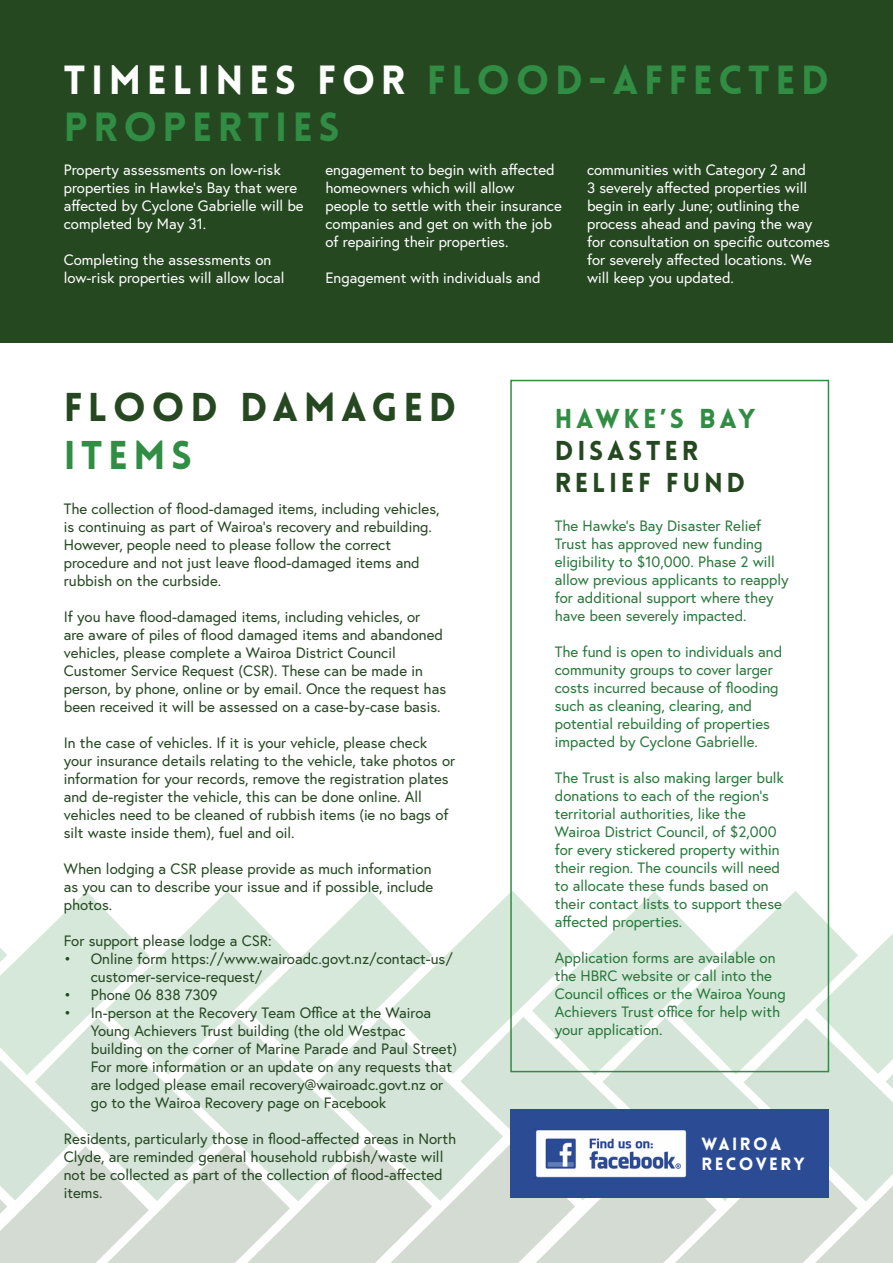
<style>
.page{position:relative;width:893px;height:1263px;background:#fff}
.page>*{position:absolute;margin:0;border:0;box-sizing:border-box;transform-origin:0 0}
.t1{font:900 39.75px/47.8px "Lovelo";letter-spacing:.14em;color:#308d43}
.t2{font:900 39.3px "Lovelo";letter-spacing:.14em;color:#254821}
.t3{font:900 39.3px "Lovelo";letter-spacing:.14em;color:#308d43}
.t4{font:900 26.7px/32.1px "Lovelo";letter-spacing:.14em;color:#254821}
.t5{font:900 26.7px "Lovelo";letter-spacing:.14em;color:#308d43}
.t6{font:900 17.4px/20.9px "Lovelo";letter-spacing:.14em;color:#fff}
.t7{font:15px/18px "Europa";color:#254821}
.t8{font:15px/18px "Europa";color:#27783b}
.t9{font:15px/18px "Europa";color:#fff}
.s1{color:#fff}
</style>
<div class="page">
<svg style="left:0;top:890px;width:893px;height:373px"></svg>
<div style="left:510px;top:1109px;width:319px;height:89px;background:#2c4b95"></div>
<img style="left:534px;top:1128px;width:153px;height:51px">
<div style="left:0;top:0;width:893px;height:342px;background:#254821"></div>
<div style="left:510px;top:380px;width:319px;height:692px;border:2px solid #308d43"></div>
<h1 class="t1" style="left:64px;top:56px;width:767px"><span class="s1">TIMELINES FOR</span> FLOOD-AFFECTED<br>PROPERTIES</h1>
<p class="t9" style="left:64px;top:161px;width:241px">Property assessments on low-risk properties in Hawke’s Bay that were affected by Cyclone Gabrielle will be completed by May 31.</p>
<p class="t9" style="left:64px;top:251px;width:222px">Completing the assessments on low-risk properties will allow local</p>
<p class="t9" style="left:325px;top:161px;width:238px">engagement to begin with affected homeowners which will allow people to settle with their insurance companies and get on with the job of repairing their properties.</p>
<p class="t9" style="left:325px;top:269px;width:217px">Engagement with individuals and</p>
<p class="t9" style="left:587px;top:161px;width:244px">communities with Category 2 and<br>3 severely affected properties will begin in early June; outlining the process ahead and paving the way for consultation on specific outcomes for severely affected locations. We will keep you updated.</p>
<h2 class="t2" style="left:64px;top:383px;width:394px">FLOOD DAMAGED</h2>
<h2 class="t3" style="left:64px;top:430px;width:130px">ITEMS</h2>
<p class="t7" style="left:64px;top:499px;width:377px">The collection of flood-damaged items, including vehicles, is continuing as part of Wairoa’s recovery and rebuilding.<br>However, people need to please follow the correct procedure and not just leave flood-damaged items and rubbish on the curbside.</p>
<p class="t7" style="left:64px;top:607px;width:384px">If you have flood-damaged items, including vehicles, or<br>are aware of piles of flood damaged items and abandoned vehicles, please complete a Wairoa District Council Customer Service Request (CSR). These can be made in person, by phone, online or by email. Once the request has been received it will be assessed on a case-by-case basis.</p>
<p class="t7" style="left:64px;top:733px;width:393px">In the case of vehicles. If it is your vehicle, please check your insurance details relating to the vehicle, take photos or information for your records, remove the registration plates and de-register the vehicle, this can be done online. All vehicles need to be cleaned of rubbish items (ie no bags of silt waste inside them), fuel and oil.</p>
<p class="t7" style="left:64px;top:859px;width:371px">When lodging a CSR please provide as much information as you can to describe your issue and if possible, include photos.</p>
<p class="t7" style="left:64px;top:931px;width:209px">For support please lodge a CSR:</p>
<p class="t7" style="left:91px;top:949px;width:364px;text-indent:-27px">• Online form https://www.wairoadc.govt.nz/contact-us/ customer-service-request/</p>
<p class="t7" style="left:64px;top:985px;width:155px">• Phone 06 838 7309</p>
<p class="t7" style="left:91px;top:1003px;width:368px;text-indent:-27px">• In-person at the Recovery Team Office at the Wairoa Young Achievers Trust building (the old Westpac building on the corner of Marine Parade and Paul Street)<br>For more information or an update on any requests that are lodged please email recovery@wairoadc.govt.nz or go to the Wairoa Recovery page on Facebook</p>
<p class="t7" style="left:64px;top:1129px;width:394px">Residents, particularly those in flood-affected areas in North Clyde, are reminded general household rubbish/waste will not be collected as part of the collection of flood-affected items.</p>
<h3 class="t5" style="left:555px;top:402px;width:202px">HAWKE’S BAY</h3>
<h3 class="t4" style="left:555px;top:435px;width:192px">DISASTER<br>RELIEF FUND</h3>
<p class="t8" style="left:555px;top:517px;width:235px">The Hawke’s Bay Disaster Relief Trust has approved new funding eligibility to $10,000. Phase 2 will allow previous applicants to reapply for additional support where they have been severely impacted.</p>
<p class="t8" style="left:555px;top:643px;width:229px">The fund is open to individuals and community groups to cover larger costs incurred because of flooding such as cleaning, clearing, and potential rebuilding of properties impacted by Cyclone Gabrielle.</p>
<p class="t8" style="left:555px;top:769px;width:231px">The Trust is also making larger bulk donations to each of the region’s territorial authorities, like the Wairoa District Council, of $2,000 for every stickered property within their region. The councils will need to allocate these funds based on their contact lists to support these affected properties.</p>
<p class="t8" style="left:555px;top:949px;width:232px">Application forms are available on the HBRC website or call into the<br>Council offices or the Wairoa Young<br>Achievers Trust office for help with your application.</p>
<p class="t6" style="left:702px;top:1133px;width:105px">WAIROA<br>RECOVERY</p>
</div>
